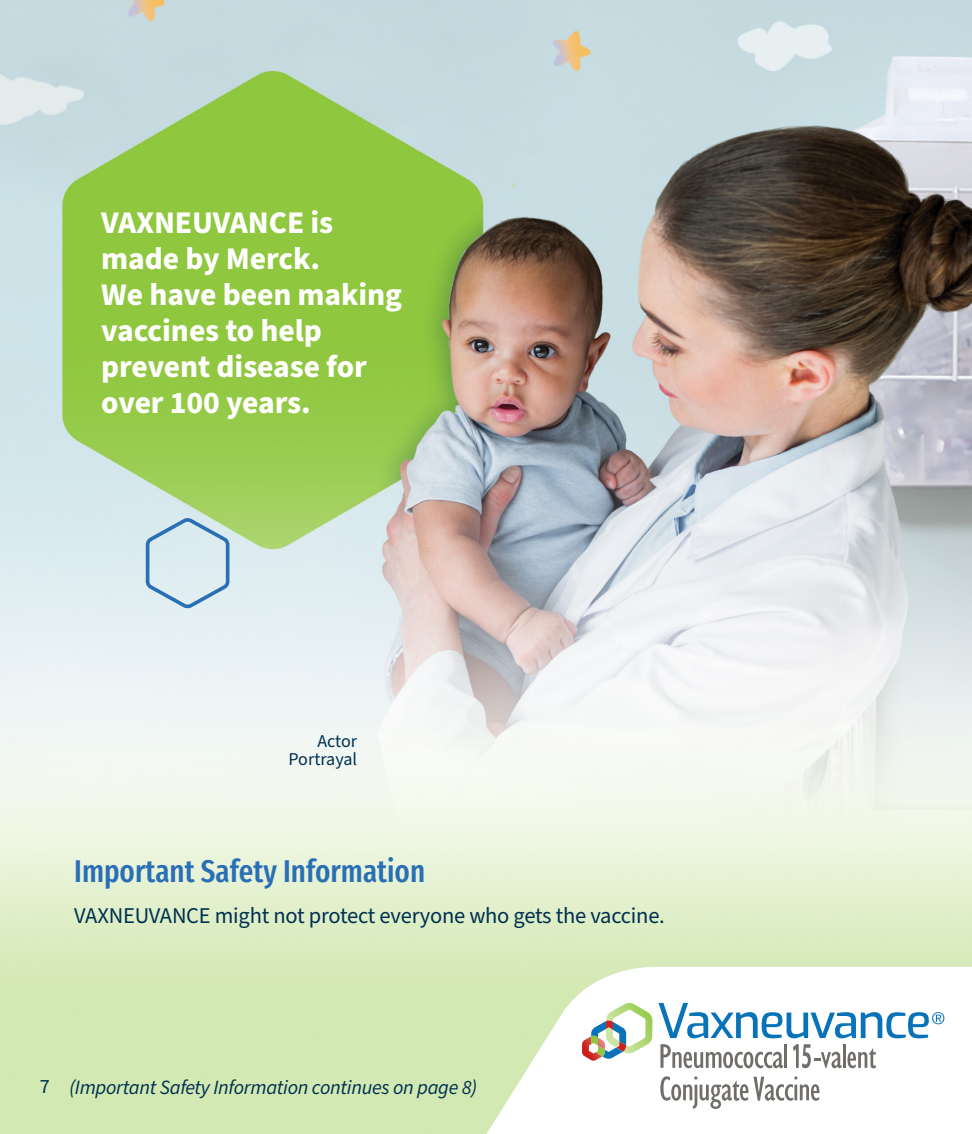
<style>
.page{position:relative;width:972px;height:1134px;background:#fff}
.page>*{position:absolute;margin:0;border:0;box-sizing:border-box;transform-origin:0 0}
.t1{font:700 31.5px/36px "Source Sans Pro";letter-spacing:-.005em;color:#fff}
.ISI_Heading{font:500 31.5px "Fira Sans Compressed";color:#296fb6}
.New_ISI{font:22.5px "Source Sans Pro";letter-spacing:-.01em;color:#003051}
.Indication_ISI{font:italic 20.25px "Source Sans Pro";letter-spacing:-.015em;color:#003051}
.t2{font:20.25px "Source Sans Pro";color:#003051}
.t3{font:18px/17.1px "Source Sans Pro";color:#003051;text-align:right}
</style>
<div class="page">
<img style="left:0;top:0;width:972px;height:1134px">
<svg style="left:144px;top:515px;width:87px;height:97px;background:#c7dde6"></svg>
<svg style="left:474px;top:967px;width:498px;height:167px"></svg>
<svg style="left:582px;top:1003px;width:70px;height:58px"></svg>
<svg style="left:659px;top:1003px;width:285px;height:35px"></svg>
<svg style="left:660px;top:1044px;width:123px;height:24px"></svg>
<hr style="left:784px;top:1044px;width:3px;height:24px;background:#716e6a">
<svg style="left:660px;top:1076px;width:160px;height:32px"></svg>
<svg style="left:793px;top:1044px;width:83px;height:24px"></svg>
<p class="t1" style="left:101px;top:206px;width:302px">VAXNEUVANCE is made by Merck.<br>We have been making vaccines to help prevent disease for over 100 years.</p>
<p class="t3" style="left:289px;top:733px;width:70px">Actor<br>Portrayal</p>
<p class="ISI_Heading" style="left:74px;top:846px;width:352px">Important Safety Information</p>
<p class="New_ISI" style="left:74px;top:900px;width:592px">VAXNEUVANCE might not protect everyone who gets the vaccine.</p>
<p class="t2" style="left:40px;top:1073px;width:12px">7</p>
<p class="Indication_ISI" style="left:69px;top:1074px;width:409px">(Important Safety Information continues on page 8)</p>
</div>
